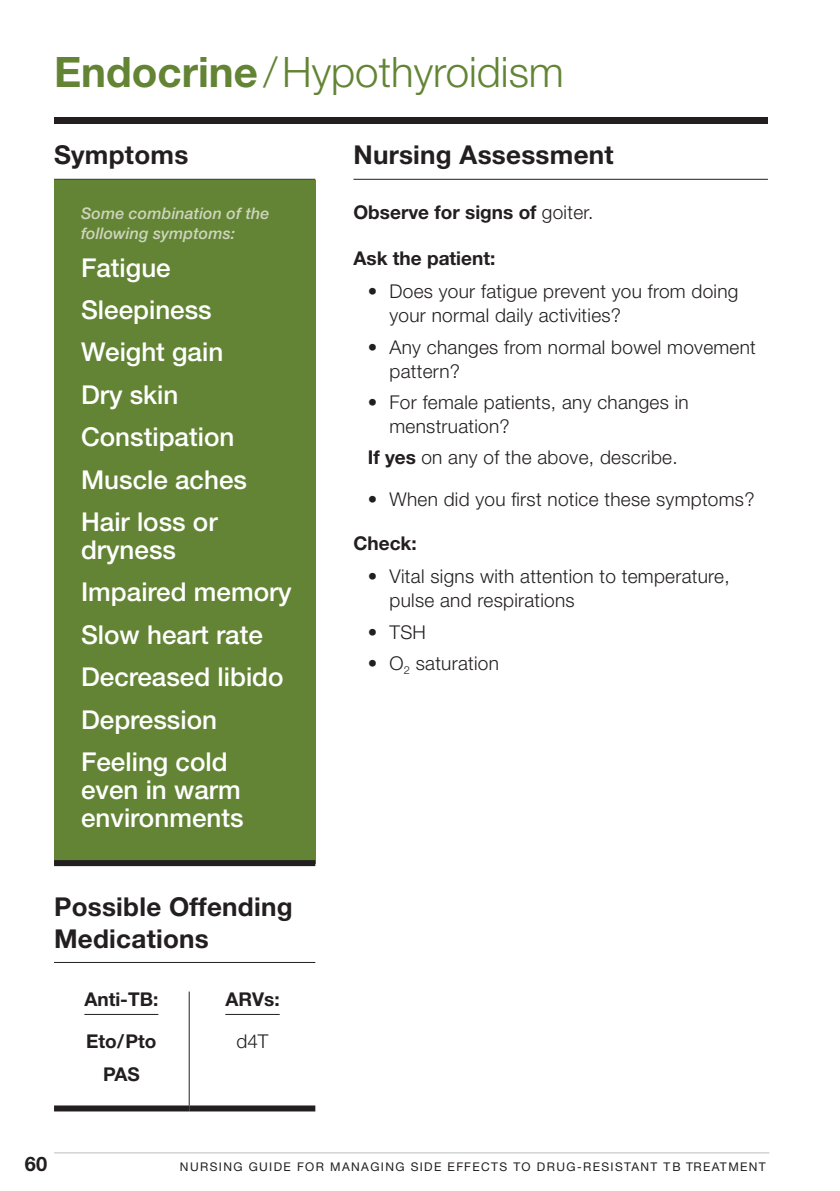
<style>
.page{position:relative;width:840px;height:1191px;background:#fff}
.page>*{position:absolute;margin:0;border:0;box-sizing:border-box;transform-origin:0 0}
.toxicity_-_header{font:300 42px "Helvetica Neue";color:#638434}
.symptoms{font:500 26px/28px "Helvetica Neue";color:#fff}
.category_title{font:700 26px/31.2px "Helvetica Neue";letter-spacing:.01em;color:#231f20}
.t1{font:700 20px "Helvetica Neue";color:#231f20}
.bullet{font:300 19px/24px "Helvetica Neue";letter-spacing:.015em;color:#231f20}
.body{font:700 19px "Helvetica Neue";color:#231f20}
.category_-_subtitle{font:700 19px "Helvetica Neue";color:#231f20}
.offending_med{font:700 19px "Helvetica Neue";color:#231f20}
.offending_med-2{font:300 19px "Helvetica Neue";color:#231f20}
.Some_combo{font:italic 500 16px/20px "Helvetica Neue";letter-spacing:.005em;color:#ced5bc}
.t2{font:12px "Helvetica Neue";letter-spacing:.115em;color:#231f20}
.s1{font-weight:700}
.s2{font-weight:300}
</style>
<div class="page">
<div style="left:54px;top:117px;width:713px;height:6px;background:#231f20"></div>
<hr style="left:54px;top:179px;width:261px;height:1px;background:#231f20">
<hr style="left:54px;top:962px;width:261px;height:1px;background:#231f20">
<div style="left:54px;top:180px;width:261px;height:683px;background:#638434"></div>
<div style="left:54px;top:860px;width:261px;height:6px;background:#231f20"></div>
<hr style="left:188px;top:991px;width:2px;height:114px;background:#231f20">
<div style="left:54px;top:1105px;width:135px;height:6px;background:#231f20"></div>
<div style="left:189px;top:1105px;width:126px;height:6px;background:#231f20"></div>
<hr style="left:84px;top:1014px;width:74px;height:1px;background:#231f20">
<hr style="left:225px;top:1014px;width:54px;height:1px;background:#231f20">
<hr style="left:353px;top:179px;width:414px;height:1px;background:#231f20">
<hr style="left:54px;top:1152px;width:714px;height:1px;background:#bcbdc0">
<p class="toxicity_-_header" style="left:54px;top:47px;width:511px"><span class="s1">Endocrine</span>/Hypothyroidism</p>
<p class="category_title" style="left:54px;top:139px;width:136px">Symptoms</p>
<p class="Some_combo" style="left:81px;top:204px;width:190px">Some combination of the following symptoms:</p>
<p class="symptoms" style="left:81px;top:253px;width:91px">Fatigue</p>
<p class="symptoms" style="left:81px;top:295px;width:132px">Sleepiness</p>
<p class="symptoms" style="left:81px;top:338px;width:144px">Weight gain</p>
<p class="symptoms" style="left:81px;top:380px;width:99px">Dry skin</p>
<p class="symptoms" style="left:81px;top:423px;width:155px">Constipation</p>
<p class="symptoms" style="left:81px;top:465px;width:167px">Muscle aches</p>
<p class="symptoms" style="left:81px;top:507px;width:138px">Hair loss or dryness</p>
<p class="symptoms" style="left:81px;top:578px;width:212px">Impaired memory</p>
<p class="symptoms" style="left:81px;top:620px;width:183px">Slow heart rate</p>
<p class="symptoms" style="left:81px;top:663px;width:204px">Decreased libido</p>
<p class="symptoms" style="left:81px;top:705px;width:137px">Depression</p>
<p class="symptoms" style="left:81px;top:747px;width:164px">Feeling cold even in warm environments</p>
<p class="category_title" style="left:54px;top:891px;width:240px">Possible Offending<br>Medications</p>
<p class="body" style="left:84px;top:988px;width:75px">Anti-TB:</p>
<p class="offending_med" style="left:86px;top:1030px;width:72px">Eto/Pto</p>
<p class="offending_med" style="left:103px;top:1063px;width:38px">PAS</p>
<p class="body" style="left:225px;top:988px;width:56px">ARVs:</p>
<p class="offending_med-2" style="left:236px;top:1030px;width:34px">d4T</p>
<p class="category_title" style="left:353px;top:139px;width:262px">Nursing Assessment</p>
<p class="body" style="left:353px;top:201px;width:241px">Observe for signs of <span class="s2">goiter.</span></p>
<p class="category_-_subtitle" style="left:353px;top:247px;width:143px">Ask the patient:</p>
<p class="bullet" style="left:389px;top:279px;width:350px;text-indent:-22px">• Does your fatigue prevent you from doing your normal daily activities?</p>
<p class="bullet" style="left:389px;top:334px;width:368px;text-indent:-22px">• Any changes from normal bowel movement pattern?</p>
<p class="bullet" style="left:389px;top:390px;width:300px;text-indent:-22px">• For female patients, any changes in menstruation?</p>
<p class="bullet" style="left:367px;top:445px;width:311px"><span class="s1">If yes</span> on any of the above, describe.</p>
<p class="bullet" style="left:367px;top:487px;width:388px">• When did you first notice these symptoms?</p>
<p class="category_-_subtitle" style="left:353px;top:532px;width:65px">Check:</p>
<p class="bullet" style="left:389px;top:564px;width:341px;text-indent:-22px">• Vital signs with attention to temperature, pulse and respirations</p>
<p class="bullet" style="left:367px;top:619px;width:60px">• TSH</p>
<p class="bullet" style="left:367px;top:650px;width:132px">• O<sub>2</sub> saturation</p>
<p class="t1" style="left:25px;top:1151px;width:24px">60</p>
<p class="t2" style="left:180px;top:1160px;width:587px">NURSING GUIDE FOR MANAGING SIDE EFFECTS TO DRUG-RESISTANT TB TREATMENT</p>
</div>
